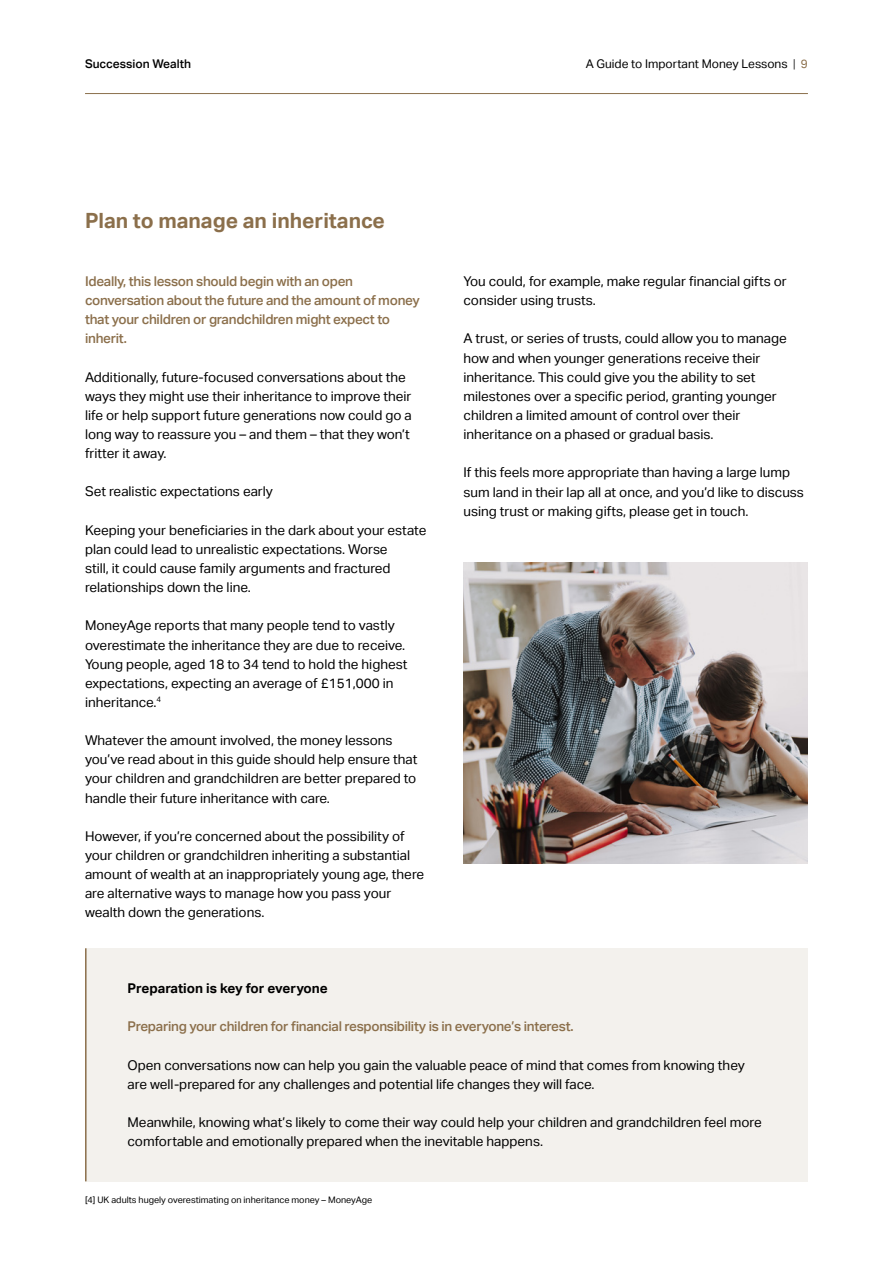
<style>
.page{position:relative;width:893px;height:1263px;background:#fff}
.page>*{position:absolute;margin:0;border:0;box-sizing:border-box;transform-origin:0 0}
.t1{font:700 21px "Aktiv Grotesk";color:#8b6f4b}
.t2{font:13.5px/19.2px "Aktiv Grotesk";color:#000}
.t3{font:500 13.5px/19.2px "Aktiv Grotesk";letter-spacing:-.02em;color:#8b6f4b}
.t4{font:700 13.5px "Aktiv Grotesk";color:#000}
.t5{font:12px "Aktiv Grotesk";color:#000}
.t6{font:500 12px "Aktiv Grotesk";color:#000}
.t7{font:9px "Aktiv Grotesk";color:#000}
.s1{font-weight:300}
.s2{color:#8b6f4b}
</style>
<div class="page">
<hr style="left:85px;top:93px;width:723px;height:1px;background:#8b6f4b">
<div style="left:85px;top:948px;width:723px;height:233px;background:#f3f1ed"></div>
<hr style="left:85px;top:948px;width:2px;height:233px;background:#8b6f4b">
<img style="left:463px;top:562px;width:345px;height:302px">
<p class="t6" style="left:85px;top:57px;width:108px">Succession Wealth</p>
<p class="t5" style="left:586px;top:57px;width:224px">A Guide to Important Money Lessons <span class="s1">|</span> <span class="s2">9</span></p>
<h1 class="t1" style="left:85px;top:208px;width:301px">Plan to manage an inheritance</h1>
<p class="t3" style="left:85px;top:272px;width:336px">Ideally, this lesson should begin with an open conversation about the future and the amount of money that your children or grandchildren might expect to inherit.</p>
<p class="t2" style="left:85px;top:367px;width:328px">Additionally, future-focused conversations about the ways they might use their inheritance to improve their life or help support future generations now could go a long way to reassure you – and them – that they won’t fritter it away.</p>
<p class="t2" style="left:85px;top:482px;width:189px">Set realistic expectations early</p>
<p class="t2" style="left:85px;top:520px;width:343px">Keeping your beneficiaries in the dark about your estate plan could lead to unrealistic expectations. Worse<br>still, it could cause family arguments and fractured relationships down the line.</p>
<p class="t2" style="left:85px;top:616px;width:324px">MoneyAge reports that many people tend to vastly overestimate the inheritance they are due to receive.<br>Young people, aged 18 to 34 tend to hold the highest expectations, expecting an average of £151,000 in inheritance.<sup>4</sup></p>
<p class="t2" style="left:85px;top:731px;width:334px">Whatever the amount involved, the money lessons you’ve read about in this guide should help ensure that your children and grandchildren are better prepared to handle their future inheritance with care.</p>
<p class="t2" style="left:85px;top:826px;width:341px">However, if you’re concerned about the possibility of your children or grandchildren inheriting a substantial amount of wealth at an inappropriately young age, there are alternative ways to manage how you pass your wealth down the generations.</p>
<p class="t2" style="left:463px;top:272px;width:325px">You could, for example, make regular financial gifts or consider using trusts.</p>
<p class="t2" style="left:463px;top:329px;width:325px">A trust, or series of trusts, could allow you to manage how and when younger generations receive their inheritance. This could give you the ability to set milestones over a specific period, granting younger children a limited amount of control over their inheritance on a phased or gradual basis.</p>
<p class="t2" style="left:463px;top:463px;width:342px">If this feels more appropriate than having a large lump sum land in their lap all at once, and you’d like to discuss using trust or making gifts, please get in touch.</p>
<p class="t4" style="left:128px;top:980px;width:202px">Preparation is key for everyone</p>
<p class="t3" style="left:128px;top:1017px;width:448px">Preparing your children for financial responsibility is in everyone’s interest.</p>
<p class="t2" style="left:128px;top:1055px;width:619px">Open conversations now can help you gain the valuable peace of mind that comes from knowing they are well-prepared for any challenges and potential life changes they will face.</p>
<p class="t2" style="left:128px;top:1113px;width:636px">Meanwhile, knowing what’s likely to come their way could help your children and grandchildren feel more comfortable and emotionally prepared when the inevitable happens.</p>
<p class="t7" style="left:85px;top:1195px;width:289px">[4] UK adults hugely overestimating on inheritance money – MoneyAge</p>
</div>
